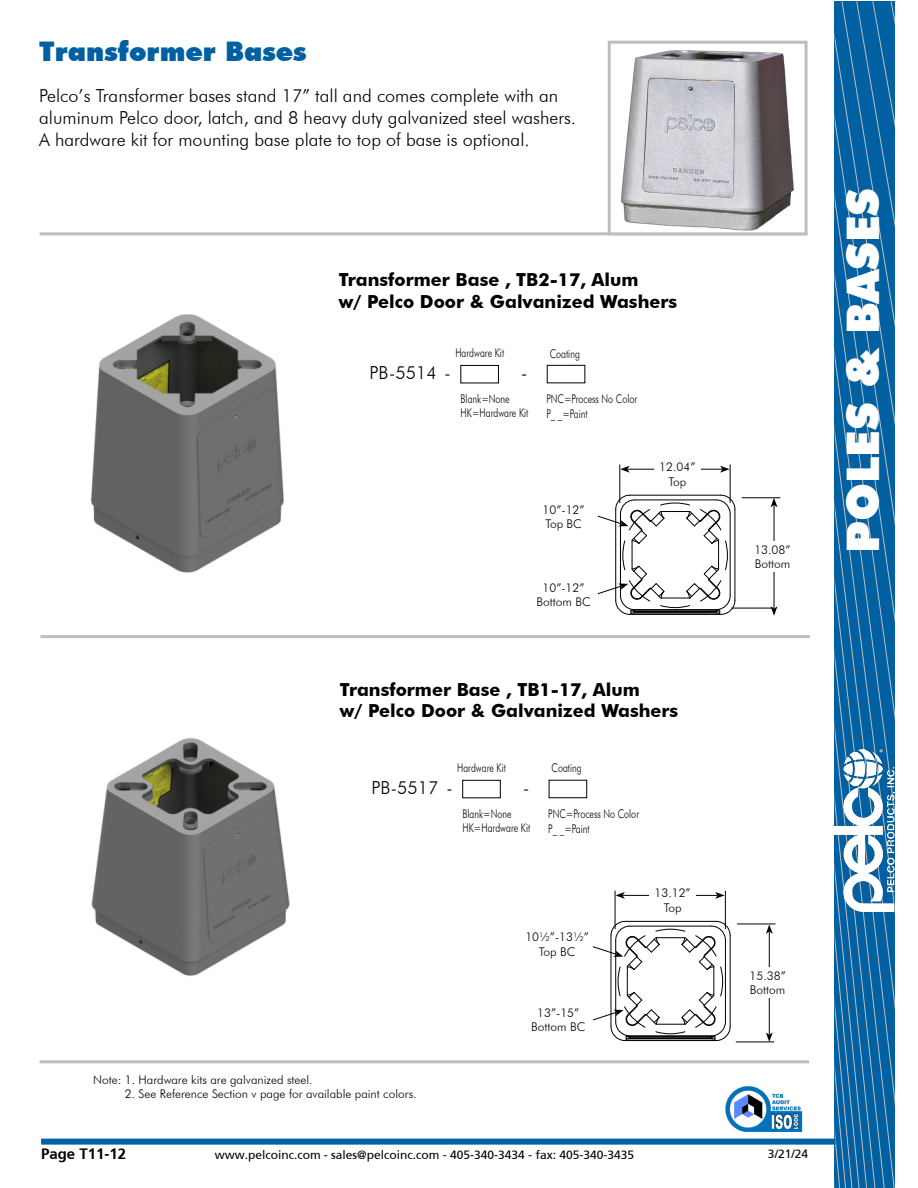
<style>
.page{position:relative;width:918px;height:1188px;background:#fff}
.page>*{position:absolute;margin:0;border:0;box-sizing:border-box;transform-origin:0 0}
.t1{font:900 45px "Futura BT";color:#fff}
.t2{font:900 27px "Futura BT";color:#0060a2}
.t3{font:300 18px/21.6px "Futura BT";color:#000}
.t4{font:700 18px/21.6px "Futura BT";color:#000}
.t5{font:700 15px "Frutiger SAIN Bdv 1";color:#000}
.t6{font:300 12px/14.4px "Futura BT";color:#000;text-align:center}
.t7{font:300 12px/14.4px "Futura BT";color:#000;scale:.75 1}
.t8{font:12px "Frutiger SAIN Rmv 1 Roman";color:#000}
</style>
<div class="page">
<img style="left:725px;top:1086px;width:78px;height:46px">
<svg style="left:834px;top:1px;width:61px;height:1187px;background:#1068a4"></svg>
<div style="left:41px;top:1139px;width:795px;height:6px;background:#0060a2"></div>
<img style="left:833px;top:749px;width:63px;height:162px">
<hr style="left:40px;top:232px;width:768px;height:3px;background:#bcbec0">
<hr style="left:40px;top:1060px;width:769px;height:3px;background:#bcbec0">
<img style="left:621px;top:50px;width:173px;height:181px">
<div style="left:608px;top:41px;width:200px;height:194px;border:3px solid #bcbec0"></div>
<img style="left:90px;top:314px;width:194px;height:259px">
<img style="left:91px;top:738px;width:199px;height:238px">
<hr style="left:40px;top:635px;width:770px;height:3px;background:#bcbec0">
<hr style="left:731px;top:608px;width:42px;height:1px;background:#000">
<hr style="left:769px;top:932px;width:1px;height:103px;background:#000">
<svg style="left:766px;top:1032px;width:7px;height:10px"></svg>
<svg style="left:766px;top:925px;width:7px;height:9px"></svg>
<hr style="left:615px;top:891px;width:1px;height:38px;background:#000">
<hr style="left:725px;top:891px;width:1px;height:38px;background:#000">
<hr style="left:623px;top:895px;width:95px;height:1px;background:#000">
<svg style="left:615px;top:892px;width:10px;height:7px"></svg>
<svg style="left:715px;top:892px;width:10px;height:7px"></svg>
<div style="left:736px;top:968px;width:64px;height:30px;background:#fff"></div>
<hr style="left:737px;top:924px;width:38px;height:1px;background:#000">
<hr style="left:736px;top:1042px;width:38px;height:1px;background:#000">
<div style="left:650px;top:887px;width:46px;height:26px;background:#fff"></div>
<svg style="left:592px;top:921px;width:139px;height:120px"></svg>
<div style="left:460px;top:365px;width:39px;height:18px;border:1px solid #000"></div>
<div style="left:547px;top:365px;width:38px;height:18px;border:1px solid #000"></div>
<div style="left:462px;top:780px;width:39px;height:18px;border:1px solid #000"></div>
<hr style="left:619px;top:464px;width:1px;height:39px;background:#000">
<hr style="left:730px;top:464px;width:1px;height:39px;background:#000">
<hr style="left:627px;top:469px;width:96px;height:1px;background:#000">
<svg style="left:620px;top:466px;width:10px;height:7px"></svg>
<svg style="left:720px;top:466px;width:10px;height:7px"></svg>
<hr style="left:742px;top:497px;width:38px;height:1px;background:#000">
<hr style="left:774px;top:505px;width:1px;height:104px;background:#000">
<svg style="left:771px;top:606px;width:6px;height:10px"></svg>
<svg style="left:771px;top:498px;width:6px;height:9px"></svg>
<div style="left:654px;top:461px;width:47px;height:26px;background:#fff"></div>
<div style="left:740px;top:541px;width:65px;height:31px;background:#fff"></div>
<svg style="left:597px;top:494px;width:139px;height:121px"></svg>
<h2 class="t2" style="left:39px;top:35px;width:269px">Transformer Bases</h2>
<p class="t3" style="left:39px;top:85px;width:538px">Pelco’s Transformer bases stand 17” tall and comes complete with an aluminum Pelco door, latch, and 8 heavy duty galvanized steel washers.<br>A hardware kit for mounting base plate to top of base is optional.</p>
<p class="t4" style="left:339px;top:269px;width:340px">Transformer Base , TB2-17, Alum<br>w/ Pelco Door &amp; Galvanized Washers</p>
<p class="t7" style="left:455px;top:345px;width:67px">Hardware Kit</p>
<p class="t7" style="left:461px;top:391px;width:92px">Blank=None<br>HK=Hardware Kit</p>
<p class="t3" style="left:370px;top:361px;width:83px">PB-5514 -</p>
<p class="t3" style="left:521px;top:361px;width:8px">-</p>
<p class="t7" style="left:550px;top:346px;width:42px">Coating</p>
<p class="t7" style="left:546px;top:392px;width:123px">PNC=Process No Color<br>P_ _=Paint</p>
<p class="t6" style="left:543px;top:502px;width:44px;text-align:left">10”-12”<br>Top BC</p>
<p class="t6" style="left:537px;top:580px;width:56px">10”-12”<br>Bottom BC</p>
<p class="t6" style="left:659px;top:460px;width:38px">12.04”<br>Top</p>
<p class="t4" style="left:340px;top:678px;width:340px">Transformer Base , TB1-17, Alum<br>w/ Pelco Door &amp; Galvanized Washers</p>
<p class="t7" style="left:457px;top:760px;width:67px">Hardware Kit</p>
<p class="t7" style="left:463px;top:806px;width:92px">Blank=None<br>HK=Hardware Kit</p>
<p class="t3" style="left:371px;top:776px;width:83px">PB-5517 -</p>
<p class="t3" style="left:523px;top:776px;width:8px">-</p>
<p class="t7" style="left:552px;top:761px;width:42px">Coating</p>
<p class="t7" style="left:548px;top:807px;width:123px">PNC=Process No Color<br>P_ _=Paint</p>
<p class="t6" style="left:525px;top:930px;width:65px">10½”-13½”<br>Top BC</p>
<p class="t6" style="left:93px;top:1072px;width:221px">Note: 1. Hardware kits are galvanized steel.</p>
<p class="t6" style="left:125px;top:1087px;width:293px">2. See Reference Section v page for available paint colors.</p>
<p class="t6" style="left:531px;top:1005px;width:56px">13”-15”<br>Bottom BC</p>
<p class="t5" style="left:41px;top:1145px;width:87px">Page T11-12</p>
<p class="t8" style="left:215px;top:1148px;width:421px">www.pelcoinc.com - sales@pelcoinc.com - 405-340-3434 - fax: 405-340-3435</p>
<p class="t6" style="left:655px;top:886px;width:38px">13.12”<br>Top</p>
<p class="t6" style="left:754px;top:542px;width:38px;text-align:left">13.08”<br>Bottom</p>
<h1 class="t1" style="left:836px;top:553px;width:366px;rotate:-90deg">POLES &amp; BASES</h1>
<p class="t6" style="left:750px;top:968px;width:38px;text-align:left">15.38”<br>Bottom</p>
<p class="t8" style="left:768px;top:1147px;width:42px">3/21/24</p>
</div>
